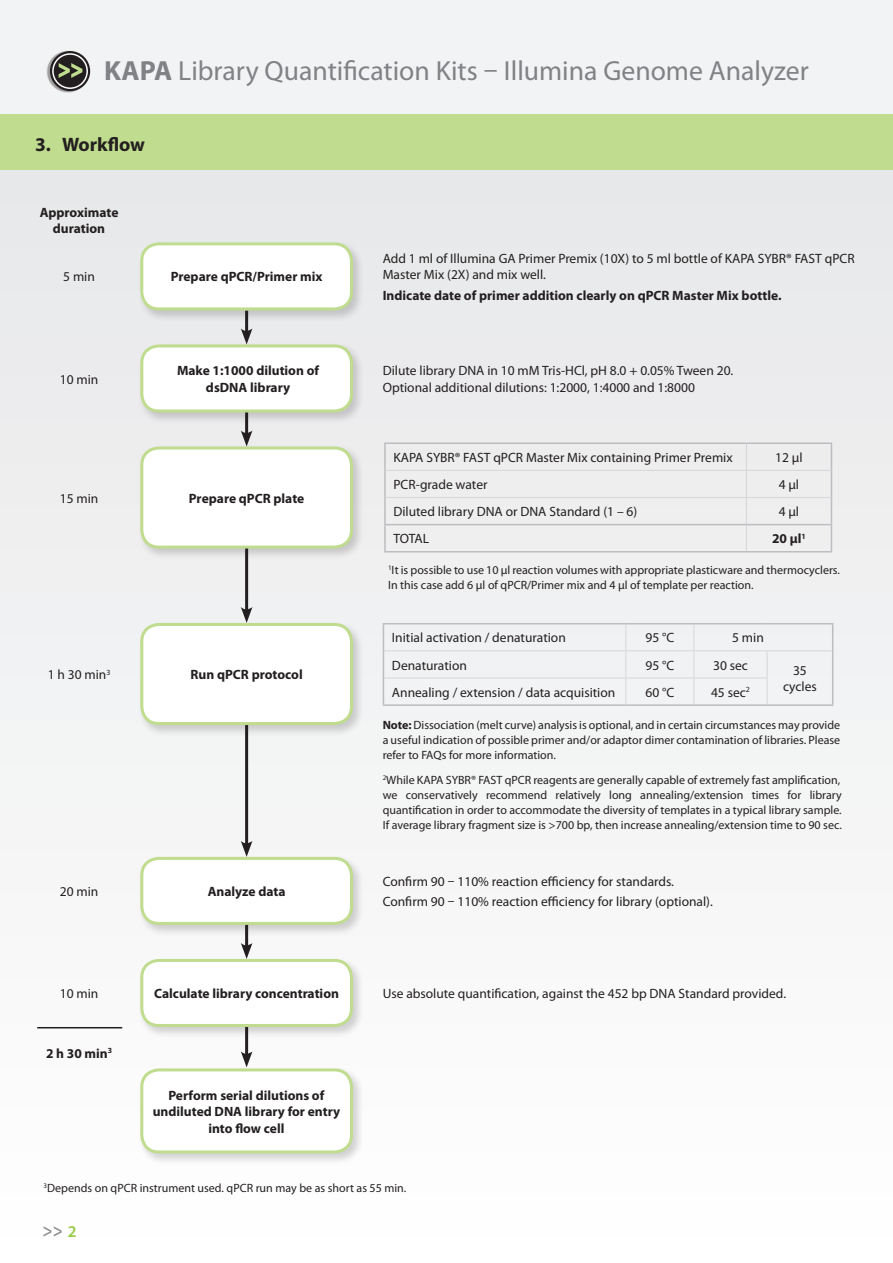
<style>
.page{position:relative;width:893px;height:1263px;background:#fff}
.page>*{position:absolute;margin:0;border:0;box-sizing:border-box;transform-origin:0 0}
.t1{font:27.75px "Myriad Pro";color:#808285}
.t2{font:700 19.5px "Myriad Pro";letter-spacing:-.005em;color:#231f20}
.t3{font:600 16.5px "Myriad Pro";color:#98ca45}
.t4{font:13.5px/16.5px "Myriad Pro";color:#231f20}
.t5{font:700 13.5px/16.5px "Myriad Pro";color:#231f20;text-align:center}
.t6{font:12px/15px "Myriad Pro";color:#231f20}
.s1{font-weight:700}
</style>
<div class="page">
<div style="left:0;top:0;width:893px;height:115px;background:#f2f3f4"></div>
<div style="left:47px;top:50px;width:42px;height:43px;background:#231f20;opacity:.4"></div>
<svg style="left:50px;top:51px;width:40px;height:40px"></svg>
<svg style="left:59px;top:63px;width:23px;height:15px"></svg>
<div style="left:52px;top:53px;width:36px;height:36px;border:2px solid #fff;border-radius:50%"></div>
<div style="left:0;top:166px;width:893px;height:1097px;background:#f3f4f4"></div>
<div style="left:0;top:115px;width:893px;height:55px;background:#c0dc8e"></div>
<svg style="left:42px;top:1224px;width:21px;height:14px"></svg>
<div style="left:138px;top:342px;width:226px;height:83px;background:#231f20;opacity:.2"></div>
<div style="left:142px;top:346px;width:209px;height:65px;background:#fff;border-radius:17px"></div>
<div style="left:140px;top:344px;width:213px;height:68px;border:3px solid #c0dc8e;border-radius:17px"></div>
<div style="left:138px;top:1066px;width:226px;height:100px;background:#231f20;opacity:.2"></div>
<div style="left:142px;top:1070px;width:209px;height:82px;background:#fff;border-radius:17px"></div>
<div style="left:140px;top:1068px;width:213px;height:85px;border:3px solid #c0dc8e;border-radius:17px"></div>
<hr style="left:245px;top:310px;width:3px;height:24px;background:#231f20">
<svg style="left:241px;top:328px;width:11px;height:16px"></svg>
<div style="left:138px;top:240px;width:226px;height:82px;background:#231f20;opacity:.2"></div>
<div style="left:142px;top:244px;width:209px;height:65px;background:#fff;border-radius:17px"></div>
<div style="left:140px;top:242px;width:213px;height:68px;border:3px solid #c0dc8e;border-radius:17px"></div>
<div style="left:138px;top:444px;width:226px;height:117px;background:#231f20;opacity:.2"></div>
<div style="left:142px;top:448px;width:209px;height:99px;background:#fff;border-radius:17px"></div>
<div style="left:140px;top:446px;width:213px;height:103px;border:3px solid #c0dc8e;border-radius:17px"></div>
<hr style="left:384px;top:442px;width:362px;height:2px;background:#bcbdc0">
<hr style="left:384px;top:444px;width:2px;height:26px;background:#bcbdc0">
<hr style="left:746px;top:442px;width:86px;height:2px;background:#bcbdc0">
<hr style="left:384px;top:470px;width:2px;height:27px;background:#bcbdc0">
<hr style="left:384px;top:497px;width:2px;height:27px;background:#bcbdc0">
<hr style="left:384px;top:524px;width:362px;height:1px;background:#bcbdc0">
<hr style="left:384px;top:525px;width:2px;height:26px;background:#bcbdc0">
<hr style="left:746px;top:524px;width:86px;height:1px;background:#bcbdc0">
<svg style="left:831px;top:444px;width:1px;height:107px"></svg>
<hr style="left:384px;top:551px;width:362px;height:1px;background:#bcbdc0">
<hr style="left:746px;top:551px;width:86px;height:1px;background:#bcbdc0">
<hr style="left:386px;top:470px;width:360px;height:1px;background:#d5d6d8">
<hr style="left:746px;top:470px;width:85px;height:1px;background:#d5d6d8">
<hr style="left:386px;top:497px;width:360px;height:1px;background:#d5d6d8">
<hr style="left:746px;top:497px;width:85px;height:1px;background:#d5d6d8">
<svg style="left:746px;top:444px;width:1px;height:107px"></svg>
<div style="left:138px;top:621px;width:226px;height:116px;background:#231f20;opacity:.2"></div>
<div style="left:142px;top:624px;width:209px;height:99px;background:#fff;border-radius:17px"></div>
<div style="left:140px;top:623px;width:213px;height:102px;border:3px solid #c0dc8e;border-radius:17px"></div>
<hr style="left:383px;top:623px;width:243px;height:1px;background:#bcbdc0">
<hr style="left:626px;top:623px;width:68px;height:1px;background:#bcbdc0">
<hr style="left:694px;top:623px;width:73px;height:1px;background:#bcbdc0">
<hr style="left:767px;top:623px;width:66px;height:1px;background:#bcbdc0">
<svg style="left:383px;top:624px;width:1px;height:80px"></svg>
<svg style="left:832px;top:624px;width:1px;height:80px"></svg>
<hr style="left:383px;top:704px;width:243px;height:2px;background:#bcbdc0">
<hr style="left:626px;top:704px;width:68px;height:2px;background:#bcbdc0">
<hr style="left:694px;top:704px;width:73px;height:2px;background:#bcbdc0">
<hr style="left:767px;top:704px;width:66px;height:2px;background:#bcbdc0">
<hr style="left:384px;top:650px;width:242px;height:1px;background:#d5d6d8">
<hr style="left:626px;top:650px;width:68px;height:1px;background:#d5d6d8">
<hr style="left:694px;top:650px;width:73px;height:1px;background:#d5d6d8">
<hr style="left:767px;top:650px;width:65px;height:1px;background:#d5d6d8">
<hr style="left:384px;top:678px;width:242px;height:1px;background:#d5d6d8">
<hr style="left:626px;top:678px;width:68px;height:1px;background:#d5d6d8">
<svg style="left:625px;top:624px;width:1px;height:80px"></svg>
<hr style="left:694px;top:678px;width:73px;height:1px;background:#d5d6d8">
<svg style="left:693px;top:624px;width:1px;height:80px"></svg>
<svg style="left:767px;top:651px;width:1px;height:53px"></svg>
<div style="left:138px;top:855px;width:226px;height:82px;background:#231f20;opacity:.2"></div>
<div style="left:142px;top:858px;width:209px;height:65px;background:#fff;border-radius:17px"></div>
<div style="left:140px;top:857px;width:213px;height:68px;border:3px solid #c0dc8e;border-radius:17px"></div>
<div style="left:138px;top:957px;width:226px;height:82px;background:#231f20;opacity:.2"></div>
<div style="left:142px;top:960px;width:209px;height:65px;background:#fff;border-radius:17px"></div>
<div style="left:140px;top:959px;width:213px;height:68px;border:3px solid #c0dc8e;border-radius:17px"></div>
<hr style="left:245px;top:412px;width:3px;height:24px;background:#231f20">
<svg style="left:241px;top:430px;width:11px;height:16px"></svg>
<hr style="left:245px;top:549px;width:3px;height:64px;background:#231f20">
<svg style="left:241px;top:607px;width:11px;height:16px"></svg>
<hr style="left:245px;top:725px;width:3px;height:121px;background:#231f20">
<svg style="left:241px;top:841px;width:11px;height:16px"></svg>
<hr style="left:245px;top:925px;width:3px;height:23px;background:#231f20">
<svg style="left:241px;top:943px;width:11px;height:16px"></svg>
<hr style="left:245px;top:1027px;width:3px;height:30px;background:#231f20">
<svg style="left:241px;top:1051px;width:11px;height:16px"></svg>
<hr style="left:37px;top:1027px;width:85px;height:1px;background:#231f20">
<h1 class="t1" style="left:104px;top:54px;width:706px"><span class="s1">KAPA</span> Library Quantification Kits – Illumina Genome Analyzer</h1>
<h2 class="t2" style="left:35px;top:131px;width:111px">3. Workflow</h2>
<p class="t5" style="left:40px;top:204px;width:80px">Approximate duration</p>
<p class="t4" style="left:63px;top:268px;width:33px">5 min</p>
<p class="t5" style="left:171px;top:268px;width:153px">Prepare qPCR/Primer mix</p>
<p class="t4" style="left:383px;top:250px;width:473px">Add 1 ml of Illumina GA Primer Premix (10X) to 5 ml bottle of KAPA SYBR® FAST qPCR<br>Master Mix (2X) and mix well.</p>
<p class="t5" style="left:383px;top:287px;width:400px">Indicate date of primer addition clearly on qPCR Master Mix bottle.</p>
<p class="t4" style="left:60px;top:370px;width:40px">10 min</p>
<p class="t5" style="left:177px;top:362px;width:144px">Make 1:1000 dilution of dsDNA library</p>
<p class="t4" style="left:383px;top:362px;width:352px">Dilute library DNA in 10 mM Tris-HCl, pH 8.0 + 0.05% Tween 20.<br>Optional additional dilutions: 1:2000, 1:4000 and 1:8000</p>
<p class="t4" style="left:60px;top:490px;width:40px">15 min</p>
<p class="t5" style="left:189px;top:489px;width:117px">Prepare qPCR plate</p>
<p class="t4" style="left:48px;top:666px;width:64px">1 h 30 min<sup>3</sup></p>
<p class="t5" style="left:191px;top:666px;width:114px">Run qPCR protocol</p>
<p class="t4" style="left:60px;top:883px;width:40px">20 min</p>
<p class="t5" style="left:208px;top:883px;width:79px">Analyze data</p>
<p class="t4" style="left:393px;top:449px;width:341px">KAPA SYBR® FAST qPCR Master Mix containing Primer Premix</p>
<p class="t4" style="left:775px;top:449px;width:29px">12 µl</p>
<p class="t4" style="left:393px;top:476px;width:96px">PCR-grade water</p>
<p class="t4" style="left:779px;top:476px;width:22px">4 µl</p>
<p class="t4" style="left:393px;top:503px;width:245px">Diluted library DNA or DNA Standard (1 – 6)</p>
<p class="t4" style="left:779px;top:503px;width:22px">4 µl</p>
<p class="t4" style="left:393px;top:530px;width:37px">TOTAL</p>
<p class="t5" style="left:772px;top:530px;width:35px">20 µl<sup>1</sup></p>
<p class="t6" style="left:388px;top:562px;width:454px"><sup>1</sup>It is possible to use 10 µl reaction volumes with appropriate plasticware and thermocyclers.<br>In this case add 6 µl of qPCR/Primer mix and 4 µl of template per reaction.</p>
<p class="t4" style="left:392px;top:629px;width:175px">Initial activation / denaturation</p>
<p class="t4" style="left:645px;top:629px;width:30px">95 °C</p>
<p class="t4" style="left:732px;top:629px;width:33px">5 min</p>
<p class="t4" style="left:392px;top:656px;width:76px">Denaturation</p>
<p class="t4" style="left:645px;top:656px;width:30px">95 °C</p>
<p class="t4" style="left:713px;top:656px;width:36px">30 sec</p>
<p class="t4" style="left:783px;top:662px;width:35px;text-align:center">35 cycles</p>
<p class="t4" style="left:392px;top:684px;width:225px">Annealing / extension / data acquisition</p>
<p class="t4" style="left:645px;top:684px;width:30px">60 °C</p>
<p class="t4" style="left:711px;top:684px;width:40px">45 sec<sup>2</sup></p>
<p class="t6" style="left:383px;top:717px;width:459px;text-align:justify"><span class="s1">Note:</span> Dissociation (melt curve) analysis is optional, and in certain circumstances may provide a useful indication of possible primer and/or adaptor dimer contamination of libraries. Please refer to FAQs for more information.</p>
<p class="t6" style="left:383px;top:772px;width:461px"><sup>2</sup>While KAPA SYBR® FAST qPCR reagents are generally capable of extremely fast amplification, we conservatively recommend relatively long annealing/extension times for library quantification in order to accommodate the diversity of templates in a typical library sample.<br>If average library fragment size is &gt;700 bp, then increase annealing/extension time to 90 sec.</p>
<p class="t4" style="left:383px;top:870px;width:332px;line-height:20.7px">Confirm 90 – 110% reaction efficiency for standards.<br>Confirm 90 – 110% reaction efficiency for library (optional).</p>
<p class="t4" style="left:60px;top:985px;width:40px">10 min</p>
<p class="t5" style="left:154px;top:985px;width:186px">Calculate library concentration</p>
<p class="t4" style="left:383px;top:985px;width:405px">Use absolute quantification, against the 452 bp DNA Standard provided.</p>
<p class="t5" style="left:46px;top:1044px;width:68px">2 h 30 min<sup>3</sup></p>
<p class="t5" style="left:153px;top:1086px;width:189px">Perform serial dilutions of undiluted DNA library for entry into flow cell</p>
<p class="t6" style="left:44px;top:1181px;width:364px"><sup>3</sup>Depends on qPCR instrument used. qPCR run may be as short as 55 min.</p>
<h3 class="t3" style="left:68px;top:1221px;width:10px">2</h3>
</div>
